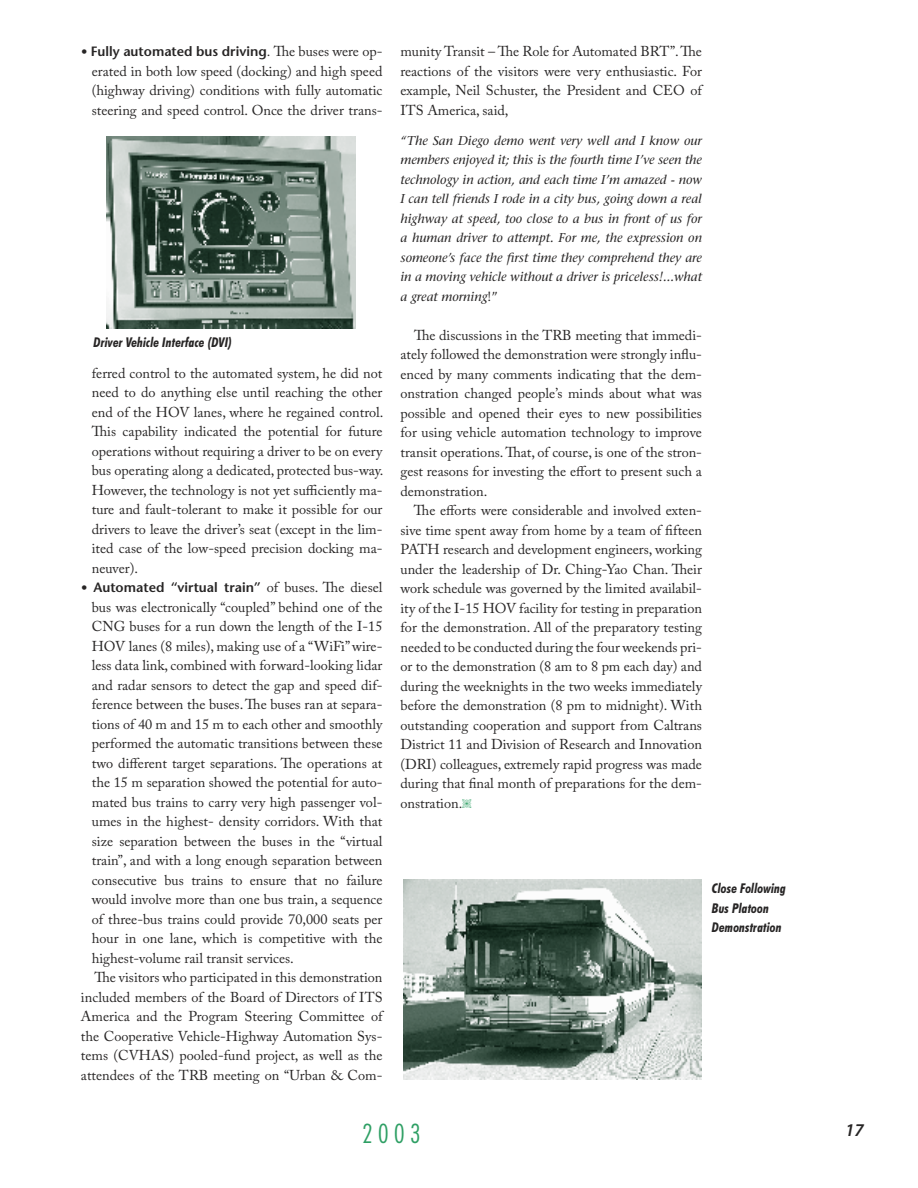
<style>
.page{position:relative;width:918px;height:1188px;background:#fff}
.page>*{position:absolute;margin:0;border:0;box-sizing:border-box;transform-origin:0 0}
.t1{font:300 condensed 27px "Futura BT";color:#2e9f64}
.t2{font:italic 600 18px "Myriad Pro";color:#272525}
.t3{font:14.25px/19.5px "Adobe Caslon Pro";color:#272525;text-align:justify}
.t4{font:600 13.5px "Stone Sans";color:#272525}
.t5{font:italic 700 condensed 13.5px/19.5px "Futura BT";color:#272525}
.t6{font:italic 12.75px/19.5px "Stone Serif";color:#272525;text-align:justify}
.s1{font-family:"Stone Serif";font-weight:400;font-size:12.75px}
.s2{font-family:"Adobe Caslon Pro";font-weight:400;font-size:14.25px}
.s3{font-style:normal}
.s4{font-family:"Stone Serif";font-size:12.75px}
</style>
<div class="page">
<img style="left:403px;top:880px;width:299px;height:199px">
<img style="left:106px;top:136px;width:250px;height:192px">
<p class="t4" style="left:81px;top:43px;width:303px"><span class="s1">•</span> Fully automated bus driving<span class="s1">.</span> <span class="s2">The buses were op-</span></p>
<p class="t3" style="left:92px;top:61px;width:292px">erated in both low speed (docking) and high speed (highway driving) conditions with fully automatic steering and speed control. Once the driver trans-</p>
<p class="t5" style="left:93px;top:333px;width:140px">Driver Vehicle Interface (DVI)</p>
<p class="t3" style="left:92px;top:363px;width:293px">ferred control to the automated system, he did not need to do anything else until reaching the other end of the HOV lanes, where he regained control.<br>This capability indicated the potential for future operations without requiring a driver to be on every bus operating along a dedicated, protected bus-way.<br>However, the technology is not yet sufficiently ma&shy;ture and fault-tolerant to make it possible for our drivers to leave the driver’s seat (except in the lim&shy;ited case of the low-speed precision docking ma&shy;neuver).</p>
<p class="t4" style="left:81px;top:579px;width:303px"><span class="s1">•</span> Automated “virtual train” <span class="s2">of buses. The diesel</span></p>
<p class="t3" style="left:92px;top:597px;width:292px">bus was electronically “coupled” behind one of the</p>
<p class="t3" style="left:92px;top:617px;width:292px">CNG buses for a run down the length of the I-15</p>
<p class="t3" style="left:92px;top:636px;width:292px">HOV lanes (8 miles), making use of a “WiFi” wire-</p>
<p class="t3" style="left:92px;top:656px;width:292px">less data link, combined with forward-looking lidar</p>
<p class="t3" style="left:92px;top:675px;width:292px">and radar sensors to detect the gap and speed dif-</p>
<p class="t3" style="left:92px;top:695px;width:292px">ference between the buses. The buses ran at separa-</p>
<p class="t3" style="left:92px;top:714px;width:292px">tions of 40 m and 15 m to each other and smoothly</p>
<p class="t3" style="left:92px;top:734px;width:292px">performed the automatic transitions between these</p>
<p class="t3" style="left:92px;top:753px;width:292px">two different target separations. The operations at</p>
<p class="t3" style="left:92px;top:773px;width:292px">the 15 m separation showed the potential for auto-</p>
<p class="t3" style="left:92px;top:792px;width:292px">mated bus trains to carry very high passenger vol-</p>
<p class="t3" style="left:92px;top:812px;width:292px">umes in the highest- density corridors. With that</p>
<p class="t3" style="left:92px;top:831px;width:292px">size separation between the buses in the “virtual</p>
<p class="t3" style="left:92px;top:851px;width:292px">train”, and with a long enough separation between</p>
<p class="t3" style="left:92px;top:870px;width:292px">consecutive bus trains to ensure that no failure</p>
<p class="t3" style="left:92px;top:890px;width:292px">would involve more than one bus train, a sequence</p>
<p class="t3" style="left:92px;top:909px;width:292px">of three-bus trains could provide 70,000 seats per</p>
<p class="t3" style="left:92px;top:929px;width:292px">hour in one lane, which is competitive with the</p>
<p class="t3" style="left:92px;top:948px;width:204px">highest-volume rail transit services.</p>
<p class="t3" style="left:94px;top:968px;width:290px">The visitors who participated in this demonstration</p>
<p class="t3" style="left:81px;top:987px;width:303px">included members of the Board of Directors of ITS</p>
<p class="t3" style="left:81px;top:1007px;width:303px">America and the Program Steering Committee of</p>
<p class="t3" style="left:81px;top:1026px;width:303px">the Cooperative Vehicle-Highway Automation Sys-</p>
<p class="t3" style="left:81px;top:1046px;width:303px">tems (CVHAS) pooled-fund project, as well as the</p>
<p class="t3" style="left:81px;top:1065px;width:303px">attendees of the TRB meeting on “Urban &amp; Com-</p>
<p class="t3" style="left:400px;top:41px;width:303px">munity Transit – The Role for Automated BRT”. The reactions of the visitors were very enthusiastic. For example, Neil Schuster, the President and CEO of ITS America, said,</p>
<p class="t6" style="left:400px;top:131px;width:303px">“The San Diego demo went very well and I know our members enjoyed it; this is the fourth time I’ve seen the technology in action, and each time I’m amazed - now I can tell friends I rode in a city bus, going down a real highway at speed, too close to a bus in front of us for a human driver to attempt. For me, the expression on someone’s face the first time they comprehend they are in a moving vehicle without a driver is priceless!...what a great morning<span class="s3">!”</span></p>
<p class="t3" style="left:400px;top:325px;width:303px;text-indent:14px">The discussions in the TRB meeting that immedi&shy;ately followed the demonstration were strongly influ&shy;enced by many comments indicating that the dem&shy;onstration changed people’s minds about what was possible and opened their eyes to new possibilities for using vehicle automation technology to improve transit operations. That, of course, is one of the stron&shy;gest reasons for investing the effort to present such a demonstration.</p>
<p class="t3" style="left:400px;top:501px;width:303px;text-indent:13px">The efforts were considerable and involved exten&shy;sive time spent away from home by a team of fifteen PATH research and development engineers, working under the leadership of Dr. Ching-Yao Chan. Their work schedule was governed by the limited availabil&shy;ity of the I-15 HOV facility for testing in preparation for the demonstration. All of the preparatory testing needed to be conducted during the four weekends pri&shy;or to the demonstration (8 am to 8 pm each day) and during the weeknights in the two weeks immediately before the demonstration (8 pm to midnight). With outstanding cooperation and support from Caltrans District 11 and Division of Research and Innovation (DRI) colleagues, extremely rapid progress was made during that final month of preparations for the dem&shy;onstration<span class="s4">.</span></p>
<p class="t5" style="left:712px;top:878px;width:76px">Close Following<br>Bus Platoon<br>Demonstration</p>
<h1 class="t1" style="left:362px;top:1117px;width:60px">2003</h1>
<p class="t2" style="left:845px;top:1120px;width:20px">17</p>
</div>
